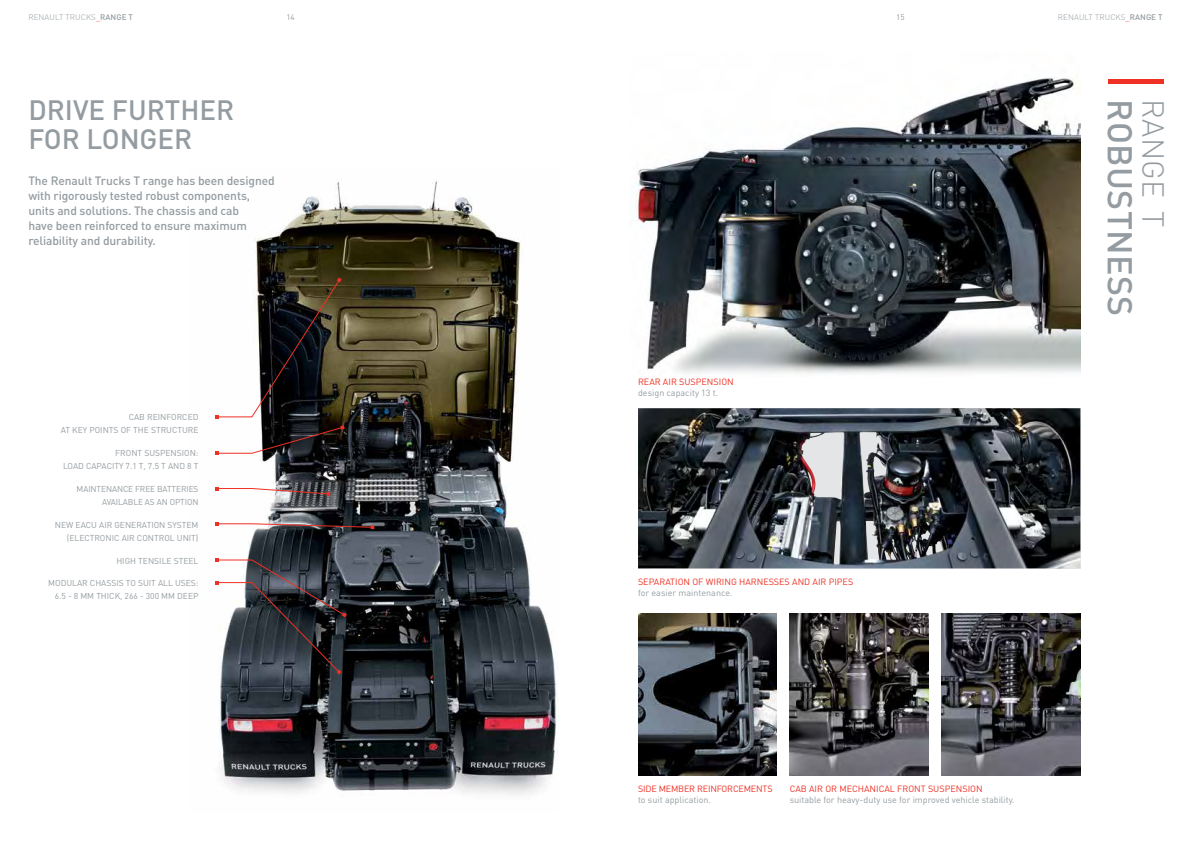
<style>
.page{position:relative;width:1191px;height:842px;background:#fff}
.page>*{position:absolute;margin:0;border:0;box-sizing:border-box;transform-origin:0 0}
.t1{font:500 34px "DIN Pro";letter-spacing:.01em;color:#949ca1}
.t2{font:300 30.1px "DIN Pro";letter-spacing:.01em;color:#949ca1}
.t3{font:500 27.7px/29px "DIN Pro";color:#949ca1}
.t4{font:500 12px/15px "DIN Pro";letter-spacing:-.01em;color:#949ca1}
.t5{font:9px "DIN Pro";color:#949ca1}
.t6{font:9px "DIN Pro";color:#ee3124}
.t7{font:9px "DIN Pro";letter-spacing:-.02em;color:#ee3124}
.t8{font:8.5px/13px "DIN Pro";color:#949ca1;text-align:right}
.t9{font:300 8px "DIN Pro";letter-spacing:.01em;color:#949ca1}
.t10{font:8px "DIN Pro";color:#949ca1}
.s1{color:#ee3124}
.s2{font-weight:500}
</style>
<div class="page">
<img style="left:219px;top:181px;width:339px;height:615px">
<img style="left:638px;top:614px;width:139px;height:161px">
<img style="left:638px;top:408px;width:442px;height:160px">
<img style="left:632px;top:77px;width:448px;height:297px">
<img style="left:789px;top:614px;width:139px;height:161px">
<img style="left:941px;top:614px;width:139px;height:161px">
<div style="left:1108px;top:79px;width:56px;height:5px;background:#ee3124"></div>
<svg style="left:215px;top:425px;width:130px;height:30px"></svg>
<svg style="left:215px;top:487px;width:115px;height:9px"></svg>
<svg style="left:215px;top:278px;width:127px;height:141px"></svg>
<svg style="left:215px;top:522px;width:159px;height:7px"></svg>
<svg style="left:215px;top:558px;width:132px;height:116px;background:#54555b"></svg>
<p class="t9" style="left:28px;top:12px;width:7px">RENA</p>
<p class="t9" style="left:49px;top:12px;width:85px">ULT TRUCKS<span class="s1">_</span><span class="s2">RANGE T</span></p>
<p class="t10" style="left:286px;top:12px;width:10px">14</p>
<p class="t10" style="left:896px;top:12px;width:10px">15</p>
<p class="t9" style="left:1058px;top:12px;width:7px">RENA</p>
<p class="t9" style="left:1079px;top:12px;width:85px">ULT TRUCKS<span class="s1">_</span><span class="s2">RANGE T</span></p>
<h3 class="t3" style="left:28px;top:95px;width:207px">DRIVE FU RTHER<br>FOR LONGER</h3>
<h3 class="t4" style="left:28px;top:173px;width:248px">The Renault Trucks T range has been designed with rigorously tested robust components, units and solutions. The chassis and cab<br>have been reinforced to ensure maximum reliability and durability.</h3>
<p class="t8" style="left:61px;top:410px;width:139px">CAB REINFORCED<br>AT KEY POINTS OF THE STRUCTURE</p>
<p class="t8" style="left:63px;top:446px;width:137px">FRONT SUSPENSION:<br>LOAD CAPACITY 7.1 T, 7.5 T AND 8 T</p>
<p class="t8" style="left:77px;top:482px;width:123px">MAINTENANCE FREE BATTERIES<br>AVAILABLE AS AN OPTION</p>
<p class="t8" style="left:55px;top:518px;width:145px">NEW EACU AIR GENERATION SYSTEM (ELECTRONIC AIR CONTROL UNIT)</p>
<p class="t8" style="left:116px;top:554px;width:84px">HIGH TENSILE STEEL</p>
<p class="t8" style="left:48px;top:576px;width:152px">MODULAR CHASSIS TO SUIT ALL USES:<br>6.5 - 8 MM THICK, 266 - 300 MM DEEP</p>
<p class="t6" style="left:638px;top:376px;width:97px">REAR AIR SUSPENSION</p>
<p class="t5" style="left:638px;top:387px;width:82px">design capacity 13 t.</p>
<p class="t6" style="left:638px;top:576px;width:217px">SEPARATION OF WIRING HARNESSES AND AIR PIPES</p>
<p class="t5" style="left:638px;top:587px;width:96px">for easier maintenance.</p>
<p class="t7" style="left:638px;top:783px;width:136px">SIDE MEMBER REINFORCEMENTS</p>
<p class="t5" style="left:638px;top:794px;width:75px">to suit application.</p>
<p class="t6" style="left:789px;top:783px;width:194px">CAB AIR OR MECHANICAL FRONT SUSPENSION</p>
<p class="t5" style="left:789px;top:794px;width:226px">suitable for heavy-duty use for improved vehicle stability.</p>
<h1 class="t1" style="left:1143px;top:99px;width:218px;rotate:90deg">Robustness</h1>
<h2 class="t2" style="left:1173px;top:99px;width:130px;rotate:90deg">RANGE T</h2>
</div>
